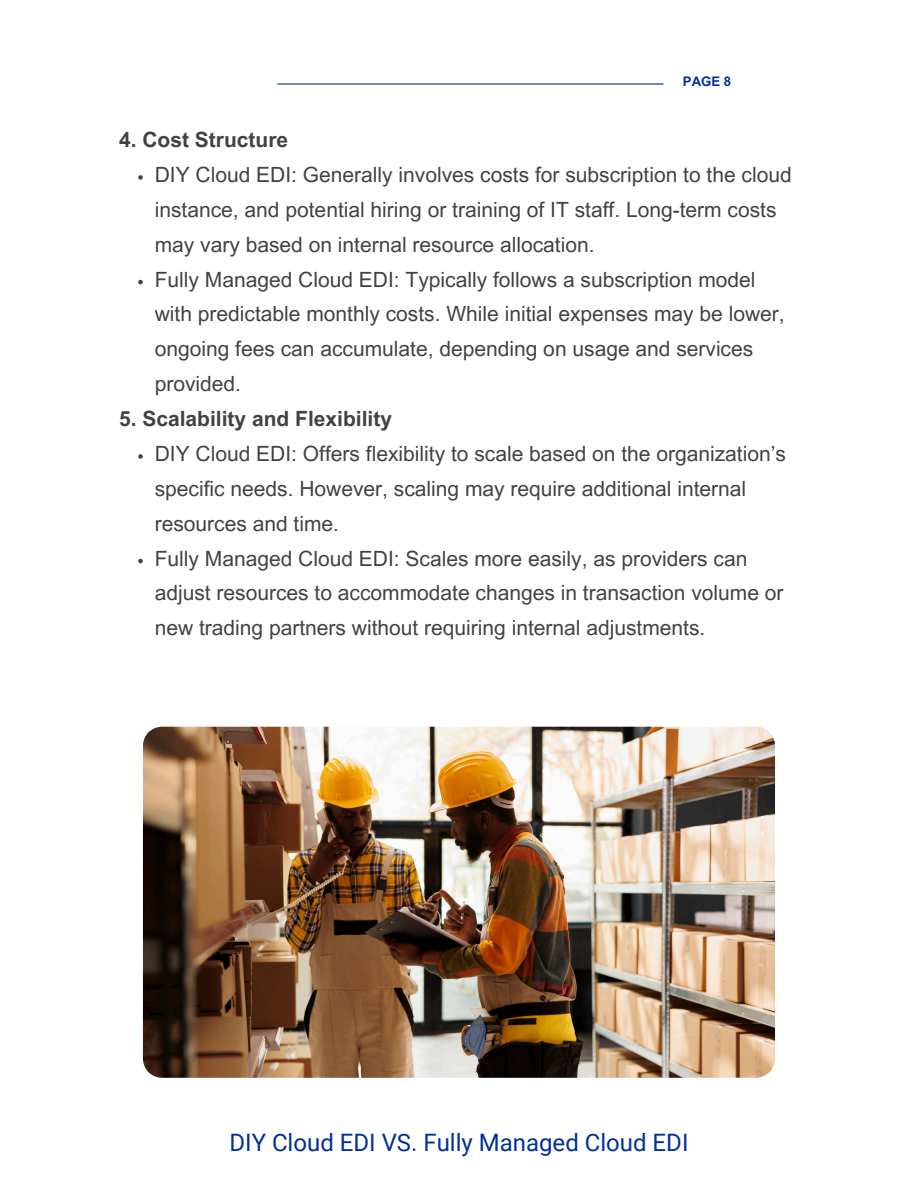
<style>
.page{position:relative;width:918px;height:1188px;background:#fff}
.page>*{position:absolute;margin:0;border:0;box-sizing:border-box;transform-origin:0 0}
.t1{font:24px "Roboto";color:#01309a}
.t2{font:21px/34.8px "Arial MT Pro";color:#3f4440}
.t3{font:700 21px "Arial MT Pro";color:#3f4440}
.t4{font:700 13.2px "Arial MT Pro";color:#01309a}
</style>
<div class="page">
<hr style="left:277px;top:83px;width:386px;height:2px;background:#01309a">
<img style="left:143px;top:727px;width:632px;height:351px">
<svg style="left:138px;top:175px;width:5px;height:5px"></svg>
<svg style="left:138px;top:280px;width:5px;height:4px"></svg>
<svg style="left:138px;top:454px;width:5px;height:5px"></svg>
<svg style="left:138px;top:559px;width:5px;height:4px"></svg>
<p class="t4" style="left:683px;top:76px;width:50px">PAGE 8</p>
<p class="t3" style="left:119px;top:132px;width:171px">4. Cost Structure</p>
<p class="t2" style="left:155px;top:160px;width:638px">DIY Cloud EDI: Generally involves costs for subscription to the cloud instance, and potential hiring or training of IT staff. Long-term costs may vary based on internal resource allocation.</p>
<h2 class="t2" style="left:155px;top:264px;width:631px">Fully Managed Cloud EDI: Typically follows a subscription model with predictable monthly costs. While initial expenses may be lower, ongoing fees can accumulate, depending on usage and services provided.</h2>
<p class="t3" style="left:119px;top:411px;width:274px">5. Scalability and Flexibility</p>
<p class="t2" style="left:155px;top:439px;width:633px">DIY Cloud EDI: Offers flexibility to scale based on the organization’s specific needs. However, scaling may require additional internal resources and time.</p>
<p class="t2" style="left:155px;top:543px;width:630px">Fully Managed Cloud EDI: Scales more easily, as providers can adjust resources to accommodate changes in transaction volume or new trading partners without requiring internal adjustments.</p>
<h1 class="t1" style="left:229px;top:1129px;width:461px">DIY Cloud EDI VS. Fully Managed Cloud EDI</h1>
</div>
